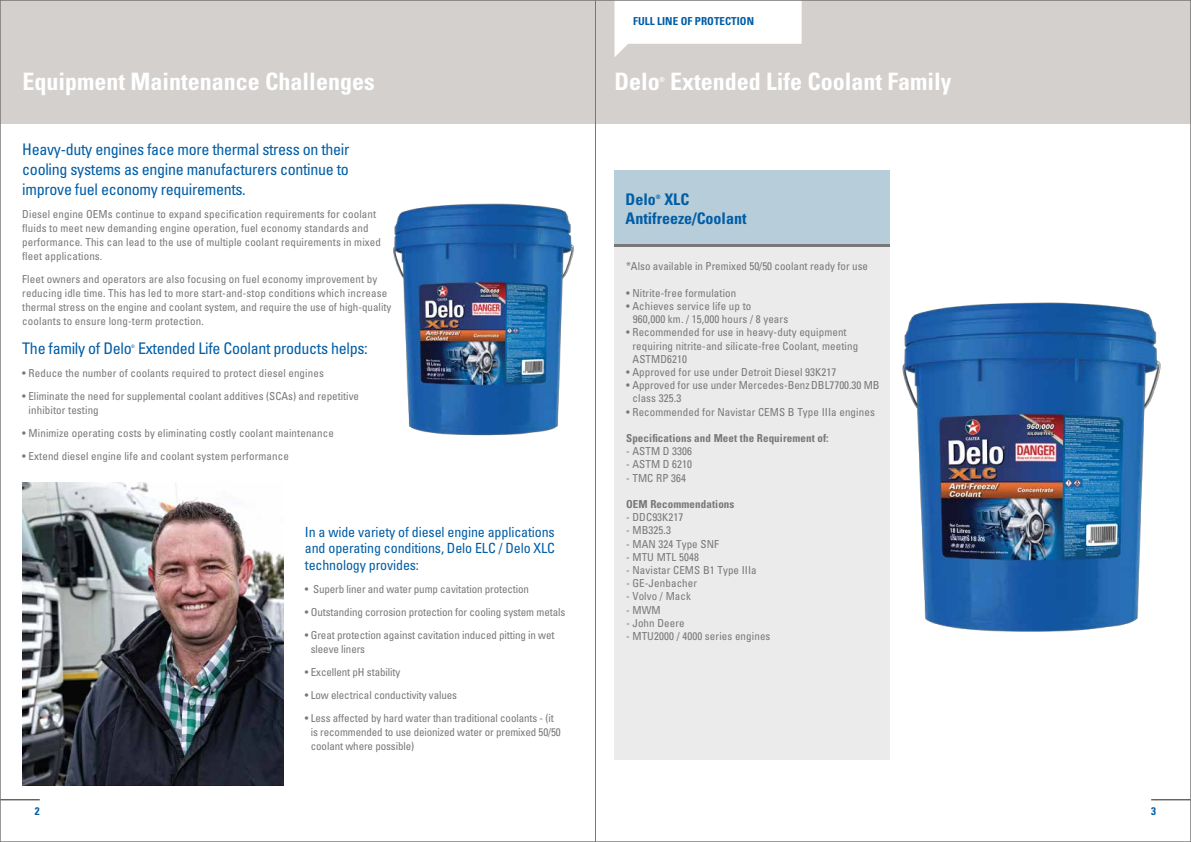
<style>
.page{position:relative;width:1191px;height:842px;background:#fff}
.page>*{position:absolute;margin:0;border:0;box-sizing:border-box;transform-origin:0 0}
.t1{font:700 condensed 24px "Univers LT Std";color:#fff}
.t2{font:condensed 16px/20px "Univers LT Std";letter-spacing:-.02em;color:#005da6;text-align:justify}
.t3{font:700 condensed 16px/19.2px "Univers LT Std";color:#005da6}
.t4{font:condensed 14px/16.8px "Univers LT Std";letter-spacing:-.01em;color:#005da6;text-align:justify}
.t5{font:condensed 11px/14px "Univers LT Std";letter-spacing:.01em;color:#78787a}
.t6{font:condensed 11px/14px "Univers LT Std";letter-spacing:-.01em;color:#78787a}
.t7{font:700 condensed 11px "Univers LT Std";letter-spacing:.01em;color:#78787a}
.t8{font:700 condensed 11px "Univers LT Std";letter-spacing:.005em;color:#005da6}
.t9{font:700 condensed 7px "Univers LT Std";color:#fff}
.t10{font:700 condensed 6px "Univers LT Std";color:#005da6}
.t11{font:condensed 4.7px "Univers LT Std";color:#005da6}
</style>
<div class="page">
<img style="left:393px;top:203px;width:181px;height:233px">
<div style="left:0;top:0;width:1191px;height:124px;background:#d3d0ce"></div>
<div style="left:614px;top:170px;width:276px;height:75px;background:#b7cdd9"></div>
<div style="left:614px;top:245px;width:276px;height:515px;background:#ebebeb"></div>
<hr style="left:614px;top:244px;width:276px;height:2px;background:#78787a">
<svg style="left:614px;top:2px;width:187px;height:55px"></svg>
<img style="left:22px;top:482px;width:261px;height:303px">
<img style="left:902px;top:302px;width:259px;height:330px">
<hr style="left:0;top:800px;width:40px;height:1px;background:#231f20">
<hr style="left:1151px;top:800px;width:40px;height:1px;background:#231f20">
<p class="t8" style="left:633px;top:15px;width:122px">FULL LINE OF PROTECTION</p>
<h1 class="t1" style="left:23px;top:67px;width:354px">Equipment Maintenance Challenges</h1>
<h1 class="t1" style="left:614px;top:67px;width:338px">Delo Extended Life Coolant Family</h1>
<p class="t9" style="left:659px;top:75px;width:7px">®</p>
<h2 class="t2" style="left:22px;top:139px;width:329px">Heavy-duty engines face more thermal stress on their cooling systems as engine manufacturers continue to improve fuel economy requirements.</h2>
<p class="t5" style="left:22px;top:207px;width:360px">Diesel engine OEMs continue to expand specification requirements for coolant fluids to meet new demanding engine operation, fuel economy standards and performance. This can lead to the use of multiple coolant requirements in mixed fleet applications.</p>
<p class="t5" style="left:22px;top:272px;width:371px">Fleet owners and operators are also focusing on fuel economy improvement by reducing idle time. This has led to more start-and-stop conditions which increase thermal stress on the engine and coolant system, and require the use of high-quality coolants to ensure long-term protection.</p>
<h2 class="t2" style="left:22px;top:338px;width:347px">The family of Delo Extended Life Coolant products helps:</h2>
<p class="t11" style="left:131px;top:343px;width:5px">®</p>
<p class="t5" style="left:22px;top:366px;width:303px">• Reduce the number of coolants required to protect diesel engines</p>
<p class="t5" style="left:29px;top:389px;width:332px;text-indent:-6px">• Eliminate the need for supplemental coolant additives (SCAs) and repetitive inhibitor testing</p>
<p class="t5" style="left:22px;top:426px;width:313px">• Minimize operating costs by eliminating costly coolant maintenance</p>
<p class="t5" style="left:22px;top:449px;width:268px">• Extend diesel engine life and coolant system performance</p>
<p class="t4" style="left:305px;top:523px;width:252px">In a wide variety of diesel engine applications and operating conditions, Delo ELC / Delo XLC technology provides:</p>
<p class="t6" style="left:305px;top:582px;width:226px">• Superb liner and water pump cavitation protection</p>
<p class="t6" style="left:305px;top:605px;width:262px">• Outstanding corrosion protection for cooling system metals</p>
<p class="t6" style="left:311px;top:628px;width:245px;text-indent:-6px">• Great protection against cavitation induced pitting in wet sleeve liners</p>
<p class="t6" style="left:305px;top:665px;width:97px">• Excellent pH stability</p>
<p class="t6" style="left:305px;top:688px;width:154px">• Low electrical conductivity values</p>
<p class="t6" style="left:311px;top:711px;width:251px;text-indent:-6px">• Less affected by hard water than traditional coolants - (it is recommended to use deionized water or premixed 50/50 coolant where possible)</p>
<h2 class="t3" style="left:625px;top:189px;width:122px;text-indent:39px">XLC<br>Antifreeze/Coolant</h2>
<h2 class="t3" style="left:625px;top:189px;width:32px">Delo</h2>
<p class="t10" style="left:656px;top:193px;width:6px">®</p>
<p class="t5" style="left:626px;top:259px;width:243px">*Also available in Premixed 50/50 coolant ready for use</p>
<p class="t5" style="left:626px;top:286px;width:112px">• Nitrite-free formulation</p>
<p class="t5" style="left:633px;top:299px;width:157px;line-height:13.2px;text-indent:-7px">• Achieves service life up to<br>960,000 km. / 15,000 hours / 8 years</p>
<p class="t5" style="left:632px;top:326px;width:227px;line-height:13.2px;text-indent:-6px">• Recommended for use in heavy-duty equipment requiring nitrite-and silicate-free Coolant, meeting<br>ASTMD6210</p>
<p class="t5" style="left:626px;top:365px;width:212px">• Approved for use under Detroit Diesel 93K217</p>
<p class="t5" style="left:632px;top:378px;width:249px;line-height:13.2px;text-indent:-6px">• Approved for use under Mercedes-BenzDBL7700.30 MB class 325.3</p>
<p class="t5" style="left:626px;top:404px;width:250px">• Recommended for Navistar CEMS B Type IIIa engines</p>
<p class="t7" style="left:626px;top:431px;width:204px">Specifications and Meet the Requirement of:</p>
<p class="t5" style="left:626px;top:444px;width:68px">- ASTM D 3306</p>
<p class="t5" style="left:626px;top:457px;width:68px">- ASTM D 6210</p>
<p class="t5" style="left:626px;top:470px;width:61px">- TMC RP 364</p>
<p class="t7" style="left:626px;top:497px;width:110px">OEM Recommendations</p>
<p class="t5" style="left:626px;top:510px;width:59px">- DDC93K217</p>
<p class="t5" style="left:626px;top:523px;width:46px">- MB325.3</p>
<p class="t5" style="left:626px;top:536px;width:94px">- MAN 324 Type SNF</p>
<p class="t5" style="left:626px;top:550px;width:74px">- MTU MTL 5048</p>
<p class="t5" style="left:626px;top:563px;width:132px">- Navistar CEMS B1 Type IIIa</p>
<p class="t5" style="left:626px;top:576px;width:73px">- GE-Jenbacher</p>
<p class="t5" style="left:626px;top:589px;width:66px">- Volvo / Mack</p>
<p class="t5" style="left:626px;top:602px;width:36px">- MWM</p>
<p class="t5" style="left:626px;top:616px;width:60px">- John Deere</p>
<p class="t5" style="left:626px;top:629px;width:146px">- MTU2000 / 4000 series engines</p>
<p class="t8" style="left:35px;top:804px;width:6px">2</p>
<p class="t8" style="left:1151px;top:804px;width:6px">3</p>
</div>
